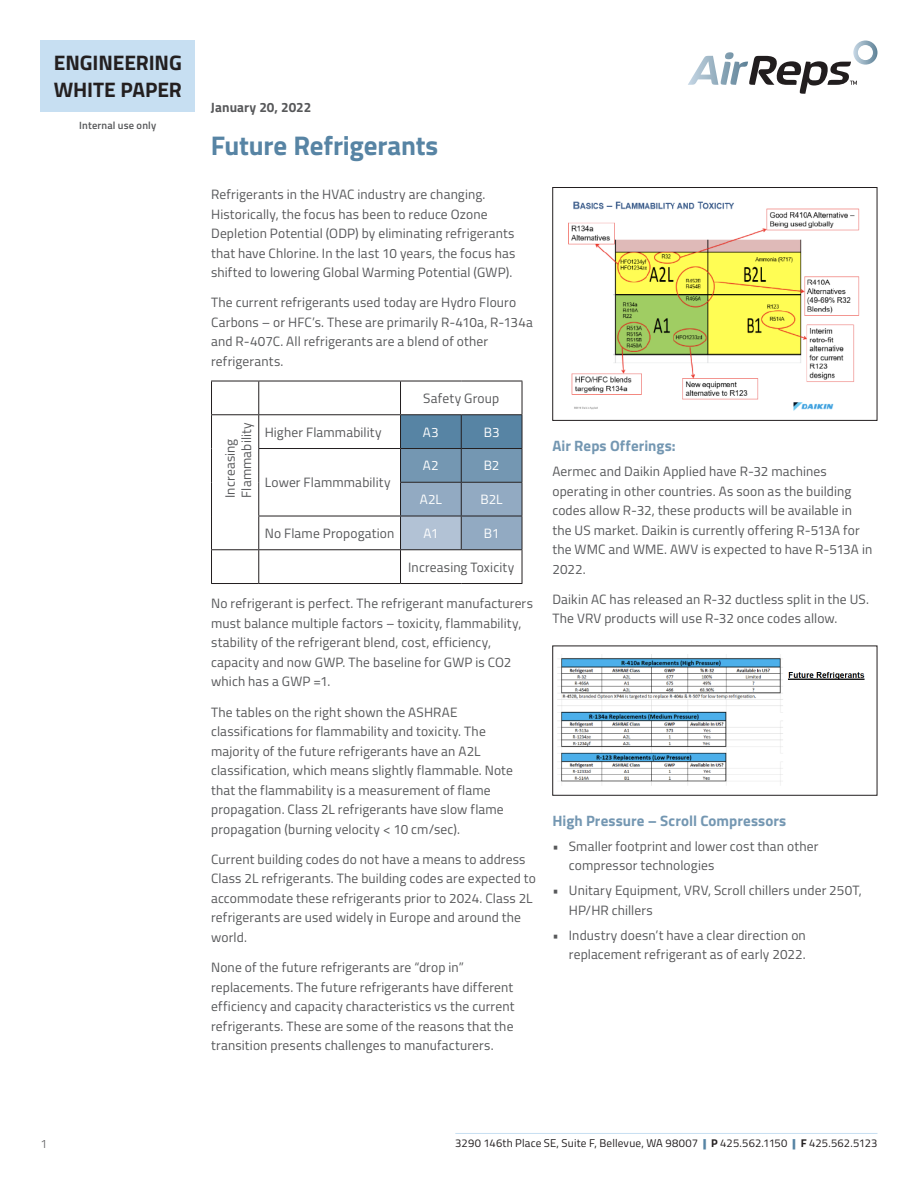
<style>
.page{position:relative;width:918px;height:1188px;background:#fff}
.page>*{position:absolute;margin:0;border:0;box-sizing:border-box;transform-origin:0 0}
.t1{font:700 27px "Titillium";letter-spacing:-.005em;color:#5784a4}
.t2{font:700 21px "Titillium";letter-spacing:-.005em;color:#231f20}
.sub-head{font:700 15px "Titillium";letter-spacing:.005em;color:#7497b2}
.body{font:13.5px/19.5px "Titillium";letter-spacing:.01em;color:#57585a}
.tab_body{font:13.5px/19.5px "Titillium";letter-spacing:.01em;color:#57585a}
.body-2{font:13.5px "Titillium";letter-spacing:-.005em;color:#fff}
.body-3{font:700 13.5px "Titillium";letter-spacing:.005em;color:#57585a}
.t3{font:300 12px "Titillium";color:#57585a}
.t4{font:11.25px "Titillium";letter-spacing:.015em;color:#231f20}
.body-4{font:600 10.5px "Titillium";letter-spacing:.02em;color:#57585a}
.s1{font-weight:900;color:#5784a4}
.s2{font-weight:700}
</style>
<div class="page">
<svg style="left:688px;top:40px;width:190px;height:54px"></svg>
<hr style="left:455px;top:1133px;width:423px;height:1px;background:#c7dff2">
<div style="left:40px;top:40px;width:155px;height:72px;background:#c7dff2"></div>
<img style="left:568px;top:201px;width:292px;height:210px">
<img style="left:557px;top:655px;width:308px;height:131px">
<div style="left:552px;top:187px;width:325px;height:234px;border:1px solid #231f20"></div>
<div style="left:552px;top:646px;width:325px;height:150px;border:1px solid #231f20"></div>
<svg style="left:401px;top:415px;width:121px;height:134px;background:#7798b3"></svg>
<div style="left:401px;top:516px;width:60px;height:34px;background:#b2c2d5"></div>
<hr style="left:211px;top:381px;width:48px;height:1px;background:#231f20">
<hr style="left:211px;top:381px;width:1px;height:33px;background:#231f20">
<hr style="left:259px;top:381px;width:142px;height:1px;background:#231f20">
<hr style="left:258px;top:381px;width:1px;height:33px;background:#231f20">
<hr style="left:401px;top:381px;width:60px;height:1px;background:#231f20">
<hr style="left:400px;top:381px;width:1px;height:33px;background:#231f20">
<hr style="left:461px;top:381px;width:61px;height:1px;background:#231f20">
<hr style="left:522px;top:381px;width:1px;height:33px;background:#231f20">
<hr style="left:211px;top:414px;width:48px;height:1px;background:#231f20">
<hr style="left:211px;top:415px;width:1px;height:34px;background:#231f20">
<hr style="left:211px;top:449px;width:1px;height:33px;background:#231f20">
<hr style="left:211px;top:482px;width:1px;height:34px;background:#231f20">
<hr style="left:211px;top:516px;width:1px;height:33px;background:#231f20">
<hr style="left:259px;top:414px;width:142px;height:1px;background:#231f20">
<hr style="left:258px;top:415px;width:1px;height:33px;background:#231f20">
<hr style="left:401px;top:414px;width:60px;height:1px;background:#231f20">
<hr style="left:400px;top:415px;width:1px;height:33px;background:#231f20">
<hr style="left:461px;top:414px;width:61px;height:1px;background:#231f20">
<hr style="left:461px;top:415px;width:1px;height:33px;background:#231f20">
<hr style="left:522px;top:415px;width:1px;height:33px;background:#231f20">
<hr style="left:258px;top:448px;width:143px;height:1px;background:#231f20">
<hr style="left:258px;top:449px;width:1px;height:33px;background:#231f20">
<hr style="left:258px;top:482px;width:1px;height:34px;background:#231f20">
<hr style="left:401px;top:448px;width:60px;height:1px;background:#231f20">
<hr style="left:400px;top:449px;width:1px;height:33px;background:#231f20">
<hr style="left:461px;top:448px;width:61px;height:1px;background:#231f20">
<hr style="left:461px;top:449px;width:1px;height:33px;background:#231f20">
<hr style="left:522px;top:449px;width:1px;height:33px;background:#231f20">
<hr style="left:400px;top:482px;width:61px;height:1px;background:#231f20">
<hr style="left:400px;top:483px;width:1px;height:33px;background:#231f20">
<hr style="left:461px;top:482px;width:61px;height:1px;background:#231f20">
<hr style="left:461px;top:483px;width:1px;height:33px;background:#231f20">
<hr style="left:522px;top:483px;width:1px;height:33px;background:#231f20">
<hr style="left:258px;top:516px;width:143px;height:1px;background:#231f20">
<hr style="left:258px;top:516px;width:1px;height:33px;background:#231f20">
<hr style="left:401px;top:516px;width:60px;height:1px;background:#231f20">
<hr style="left:400px;top:516px;width:1px;height:33px;background:#231f20">
<hr style="left:461px;top:516px;width:61px;height:1px;background:#231f20">
<hr style="left:461px;top:516px;width:1px;height:33px;background:#231f20">
<hr style="left:522px;top:516px;width:1px;height:33px;background:#231f20">
<hr style="left:211px;top:549px;width:48px;height:1px;background:#231f20">
<hr style="left:211px;top:550px;width:1px;height:33px;background:#231f20">
<hr style="left:259px;top:549px;width:142px;height:1px;background:#231f20">
<hr style="left:258px;top:550px;width:1px;height:33px;background:#231f20">
<hr style="left:401px;top:549px;width:60px;height:1px;background:#231f20">
<hr style="left:400px;top:550px;width:1px;height:33px;background:#231f20">
<hr style="left:461px;top:549px;width:61px;height:1px;background:#231f20">
<hr style="left:522px;top:550px;width:1px;height:33px;background:#231f20">
<hr style="left:211px;top:583px;width:48px;height:1px;background:#231f20">
<hr style="left:259px;top:583px;width:142px;height:1px;background:#231f20">
<hr style="left:401px;top:583px;width:60px;height:1px;background:#231f20">
<hr style="left:461px;top:583px;width:61px;height:1px;background:#231f20">
<p class="t2" style="left:54px;top:47px;width:130px">ENGINEERING</p>
<p class="t2" style="left:54px;top:73px;width:130px">WHITE PAPER</p>
<p class="body-4" style="left:79px;top:118px;width:79px">Internal use only</p>
<p class="body-3" style="left:211px;top:97px;width:102px">January 20, 2022</p>
<p class="t1" style="left:211px;top:125px;width:229px">Future Refrigerants</p>
<p class="body" style="left:211px;top:184px;width:306px">Refrigerants in the HVAC industry are changing.<br>Historically, the focus has been to reduce Ozone Depletion Potential (ODP) by eliminating refrigerants that have Chlorine. In the last 10 years, the focus has shifted to lowering Global Warming Potential (GWP).</p>
<p class="body" style="left:211px;top:292px;width:323px">The current refrigerants used today are Hydro Flouro Carbons – or HFC’s. These are primarily R-410a, R-134a and R-407C. All refrigerants are a blend of other refrigerants.</p>
<p class="body" style="left:221px;top:498px;width:77px;line-height:16.5px;rotate:-90deg">Increasing<br>Flammability</p>
<p class="body" style="left:423px;top:388px;width:77px">Safety Group</p>
<p class="body" style="left:265px;top:422px;width:118px">Higher Flammability</p>
<p class="body-2" style="left:423px;top:422px;width:17px">A3</p>
<p class="body-2" style="left:484px;top:422px;width:17px">B3</p>
<p class="body" style="left:265px;top:472px;width:127px">Lower Flammmability</p>
<p class="body-2" style="left:423px;top:456px;width:17px">A2</p>
<p class="body-2" style="left:484px;top:456px;width:17px">B2</p>
<p class="body-2" style="left:420px;top:490px;width:24px">A2L</p>
<p class="body-2" style="left:481px;top:490px;width:24px">B2L</p>
<p class="body" style="left:265px;top:523px;width:131px">No Flame Propogation</p>
<p class="body-2" style="left:423px;top:523px;width:16px">A1</p>
<p class="body-2" style="left:484px;top:523px;width:17px">B1</p>
<p class="body" style="left:408px;top:557px;width:108px">Increasing Toxicity</p>
<p class="body" style="left:211px;top:593px;width:323px">No refrigerant is perfect. The refrigerant manufacturers must balance multiple factors – toxicity, flammability, stability of the refrigerant blend, cost, efficiency, capacity and now GWP. The baseline for GWP is CO2 which has a GWP =1.</p>
<p class="body" style="left:211px;top:701px;width:303px">The tables on the right shown the ASHRAE classifications for flammability and toxicity. The majority of the future refrigerants have an A2L classification, which means slightly flammable. Note that the flammability is a measurement of flame propagation. Class 2L refrigerants have slow flame propagation (burning velocity &lt; 10 cm/sec).</p>
<p class="body" style="left:211px;top:849px;width:326px">Current building codes do not have a means to address Class 2L refrigerants. The building codes are expected to accommodate these refrigerants prior to 2024. Class 2L refrigerants are used widely in Europe and around the world.</p>
<p class="body" style="left:211px;top:957px;width:305px">None of the future refrigerants are “drop in” replacements. The future refrigerants have different efficiency and capacity characteristics vs the current refrigerants. These are some of the reasons that the transition presents challenges to manufacturers.</p>
<p class="sub-head" style="left:552px;top:435px;width:125px">Air Reps Offerings:</p>
<p class="body" style="left:552px;top:461px;width:321px">Aermec and Daikin Applied have R-32 machines operating in other countries. As soon as the building codes allow R-32, these products will be available in the US market. Daikin is currently offering R-513A for the WMC and WME. AWV is expected to have R-513A in 2022.</p>
<p class="body" style="left:552px;top:589px;width:318px">Daikin AC has released an R-32 ductless split in the US.<br>The VRV products will use R-32 once codes allow.</p>
<p class="sub-head" style="left:552px;top:809px;width:235px">High Pressure – Scroll Compressors</p>
<p class="tab_body" style="left:569px;top:836px;width:251px;text-indent:-16px">• Smaller footprint and lower cost than other compressor technologies</p>
<p class="tab_body" style="left:569px;top:880px;width:294px;text-indent:-16px">• Unitary Equipment, VRV, Scroll chillers under 250T,<br>HP/HR chillers</p>
<p class="tab_body" style="left:552px;top:925px;width:255px;text-align:right">• Industry doesn’t have a clear direction on replacement refrigerant as of early 2022.</p>
<p class="t3" style="left:40px;top:1135px;width:8px">1</p>
<p class="t4" style="left:455px;top:1135px;width:424px">3290 146th Place SE, Suite F, Bellevue, WA 98007 <span class="s1">|</span> <span class="s2">P</span> 425.562.1150 <span class="s1">|</span> <span class="s2">F</span> 425.562.5123</p>
</div>
